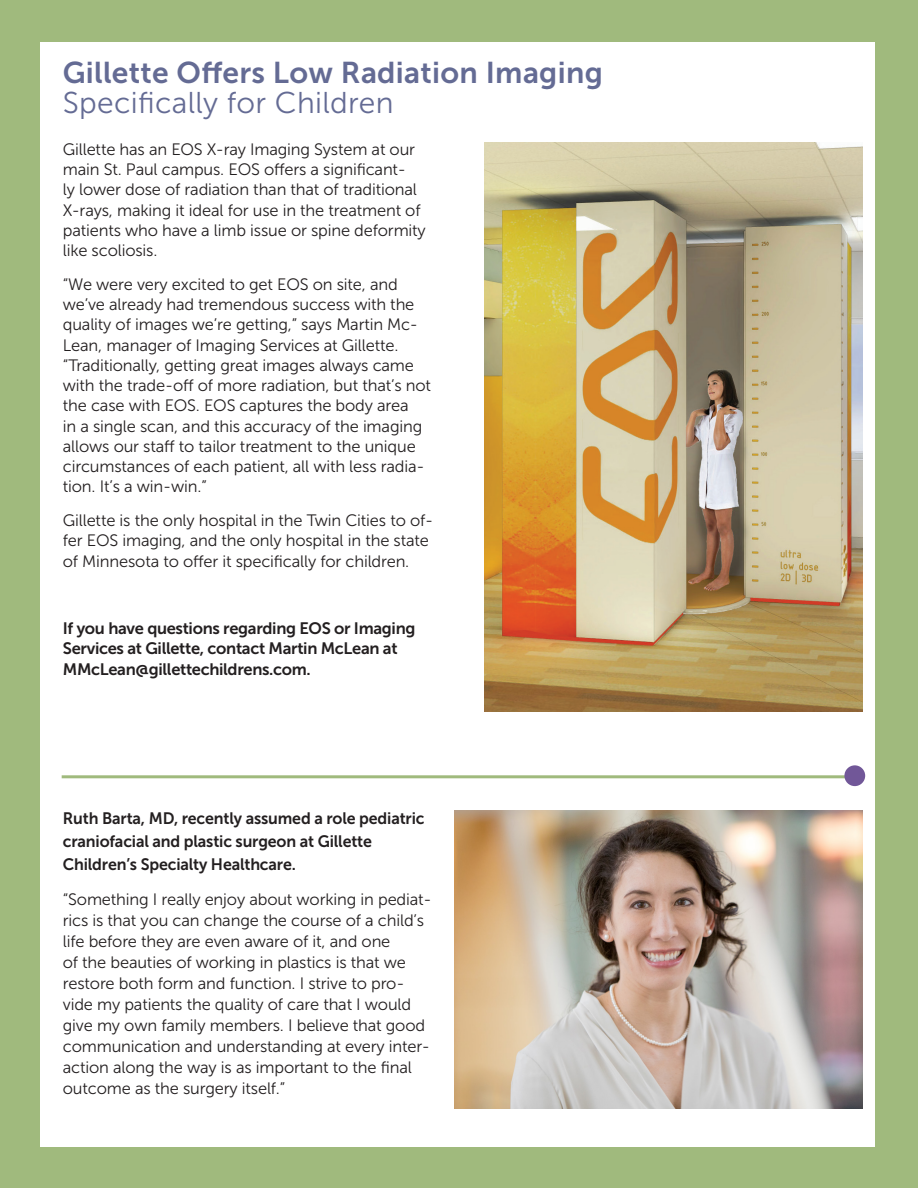
<style>
.page{position:relative;width:918px;height:1188px;background:#a0ba7d}
.page>*{position:absolute;margin:0;border:0;box-sizing:border-box;transform-origin:0 0}
.t1{font:30px "Museo Sans 700";letter-spacing:.01em;color:#646b94}
.t2{font:30px "Museo Sans 300";letter-spacing:.01em;color:#646b94}
.t3{font:16.5px/20.2px "Museo Sans 300";letter-spacing:-.01em;color:#231f20}
.t4{font:16.5px/20.2px "Museo Sans 700";letter-spacing:-.015em;color:#231f20}
</style>
<div class="page">
<div style="left:40px;top:42px;width:834px;height:1104px;background:#fff"></div>
<hr style="left:62px;top:775px;width:797px;height:3px;background:#a0ba7d">
<div style="left:844px;top:765px;width:21px;height:21px;background:#715798;border-radius:50%"></div>
<img style="left:454px;top:810px;width:408px;height:299px">
<img style="left:484px;top:142px;width:379px;height:570px">
<p class="t1" style="left:63px;top:55px;width:542px">Gillette Offers Low Radiation Imaging</p>
<p class="t2" style="left:63px;top:86px;width:332px">Specifically for Children</p>
<p class="t3" style="left:63px;top:139px;width:365px">Gillette has an EOS X-ray Imaging System at our main St. Paul campus. EOS offers a significant-<br>ly lower dose of radiation than that of traditional X-rays, making it ideal for use in the treatment of patients who have a limb issue or spine deformity like scoliosis.</p>
<p class="t3" style="left:63px;top:274px;width:370px">“We were very excited to get EOS on site, and we’ve already had tremendous success with the quality of images we’re getting,” says Martin Mc-Lean, manager of Imaging Services at Gillette. “Traditionally, getting great images always came with the trade-off of more radiation, but that’s not the case with EOS. EOS captures the body area<br>in a single scan, and this accuracy of the imaging allows our staff to tailor treatment to the unique circumstances of each patient, all with less radia&shy;tion. It’s a win-win.”</p>
<p class="t3" style="left:63px;top:510px;width:372px">Gillette is the only hospital in the Twin Cities to of&shy;fer EOS imaging, and the only hospital in the state of Minnesota to offer it specifically for children.</p>
<p class="t4" style="left:63px;top:618px;width:354px">If you have questions regarding EOS or Imaging<br>Services at Gillette, contact Martin McLean at<br>MMcLean@gillettechildrens.com.</p>
<p class="t4" style="left:63px;top:807px;width:363px;line-height:23.2px">Ruth Barta, MD, recently assumed a role pediatric craniofacial and plastic surgeon at Gillette<br>Children’s Specialty Healthcare.</p>
<p class="t3" style="left:63px;top:889px;width:370px;line-height:21px">“Something I really enjoy about working in pediat&shy;rics is that you can change the course of a child’s life before they are even aware of it, and one<br>of the beauties of working in plastics is that we restore both form and function. I strive to pro&shy;vide my patients the quality of care that I would give my own family members. I believe that good communication and understanding at every inter&shy;action along the way is as important to the final outcome as the surgery itself.”</p>
</div>
